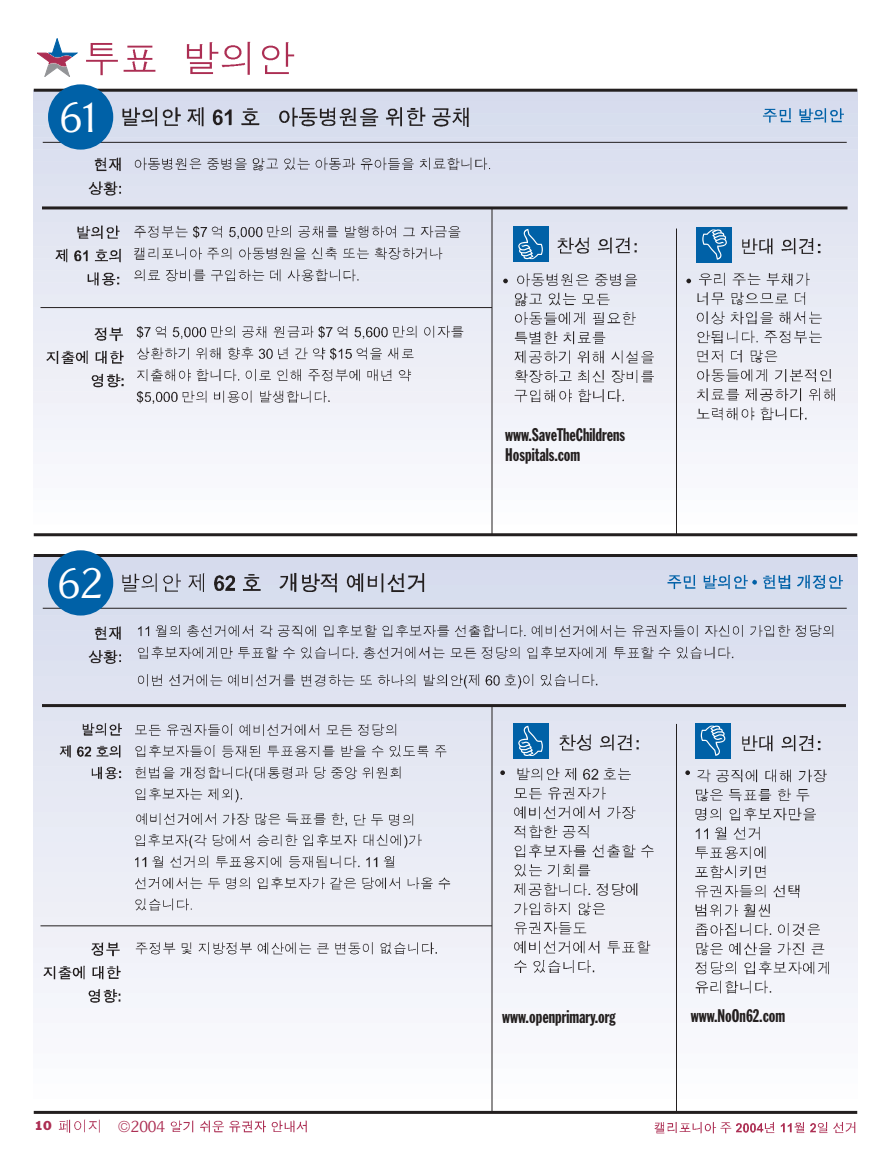
<style>
.page{position:relative;width:891px;height:1161px;background:#fff}
.page>*{position:absolute;margin:0;border:0;box-sizing:border-box;transform-origin:0 0}
.t1{font:43.8px "Souvenir Got URWT";color:#fff}
.t2{font:18px/19.5px "Franklin Gothic Extra Cond";color:#231f1f}
.t3{font:16.5px "Souvenir Got URWT";color:#ac2e53}
.t4{font:12px "Franklin Gothic";color:#ac2e53}
</style>
<div class="page">
<svg style="left:37px;top:38px;width:40px;height:38px"></svg>
<img style="left:86px;top:41px;width:209px;height:47px">
<div style="left:34px;top:91px;width:823px;height:13px;background:#d6dbed"></div>
<div style="left:34px;top:99px;width:823px;height:17px;background:#d7dcee"></div>
<div style="left:34px;top:111px;width:823px;height:17px;background:#d7deee"></div>
<div style="left:34px;top:123px;width:823px;height:17px;background:#d8deee"></div>
<div style="left:34px;top:135px;width:823px;height:17px;background:#dadfef"></div>
<div style="left:34px;top:147px;width:823px;height:17px;background:#dbe0f0"></div>
<div style="left:34px;top:159px;width:823px;height:17px;background:#dce0f0"></div>
<div style="left:34px;top:171px;width:823px;height:17px;background:#dde2f0"></div>
<div style="left:34px;top:183px;width:823px;height:17px;background:#dfe3f1"></div>
<div style="left:34px;top:195px;width:823px;height:17px;background:#e0e3f1"></div>
<div style="left:34px;top:208px;width:823px;height:17px;background:#e0e4f1"></div>
<div style="left:34px;top:220px;width:823px;height:17px;background:#e2e5f2"></div>
<div style="left:34px;top:232px;width:823px;height:17px;background:#e3e6f2"></div>
<div style="left:34px;top:244px;width:823px;height:17px;background:#e4e7f2"></div>
<div style="left:34px;top:256px;width:823px;height:17px;background:#e5e8f3"></div>
<div style="left:34px;top:268px;width:823px;height:17px;background:#e6e9f3"></div>
<div style="left:34px;top:280px;width:823px;height:17px;background:#e7e9f4"></div>
<div style="left:34px;top:292px;width:823px;height:17px;background:#e8ebf4"></div>
<div style="left:34px;top:304px;width:823px;height:17px;background:#e9ecf6"></div>
<div style="left:34px;top:316px;width:823px;height:17px;background:#eaecf6"></div>
<div style="left:34px;top:329px;width:823px;height:17px;background:#ebedf6"></div>
<div style="left:34px;top:341px;width:823px;height:17px;background:#eceef6"></div>
<div style="left:34px;top:353px;width:823px;height:17px;background:#edeef6"></div>
<div style="left:34px;top:365px;width:823px;height:17px;background:#eeeff6"></div>
<div style="left:34px;top:377px;width:823px;height:17px;background:#eff0f7"></div>
<div style="left:34px;top:389px;width:823px;height:17px;background:#f0f0f7"></div>
<div style="left:34px;top:401px;width:823px;height:17px;background:#f1f2f9"></div>
<div style="left:34px;top:413px;width:823px;height:17px;background:#f2f3fa"></div>
<div style="left:34px;top:425px;width:823px;height:17px;background:#f3f4fa"></div>
<div style="left:34px;top:437px;width:823px;height:17px;background:#f4f6fb"></div>
<div style="left:34px;top:449px;width:823px;height:17px;background:#f6f6fb"></div>
<div style="left:34px;top:462px;width:823px;height:17px;background:#f7f8fc"></div>
<div style="left:34px;top:474px;width:823px;height:17px;background:#f8f8fc"></div>
<div style="left:34px;top:486px;width:823px;height:17px;background:#f9fafd"></div>
<div style="left:34px;top:498px;width:823px;height:17px;background:#fbfcfe"></div>
<div style="left:513px;top:226px;width:35px;height:36px;background:#0061a7"></div>
<svg style="left:518px;top:229px;width:25px;height:30px"></svg>
<div style="left:697px;top:227px;width:35px;height:35px;background:#0061a7"></div>
<svg style="left:702px;top:230px;width:25px;height:30px"></svg>
<hr style="left:43px;top:142px;width:804px;height:1px;background:#231f1f">
<hr style="left:42px;top:206px;width:806px;height:3px;background:#231f1f">
<hr style="left:40px;top:307px;width:452px;height:1px;background:#231f1f">
<img style="left:135px;top:225px;width:326px;height:57px">
<img style="left:136px;top:326px;width:328px;height:78px">
<img style="left:135px;top:157px;width:356px;height:14px">
<hr style="left:34px;top:533px;width:823px;height:3px;background:#231f1f">
<hr style="left:492px;top:209px;width:1px;height:326px;background:#231f1f">
<hr style="left:676px;top:229px;width:1px;height:305px;background:#231f1f">
<div style="left:34px;top:556px;width:823px;height:16px;background:#d6dbed"></div>
<div style="left:34px;top:568px;width:823px;height:19px;background:#d7dcee"></div>
<div style="left:34px;top:583px;width:823px;height:19px;background:#d7deee"></div>
<div style="left:34px;top:598px;width:823px;height:19px;background:#d8deee"></div>
<div style="left:34px;top:613px;width:823px;height:19px;background:#dadfef"></div>
<div style="left:34px;top:629px;width:823px;height:19px;background:#dbe0f0"></div>
<div style="left:34px;top:644px;width:823px;height:19px;background:#dce0f0"></div>
<div style="left:34px;top:659px;width:823px;height:19px;background:#dde2f0"></div>
<div style="left:34px;top:674px;width:823px;height:19px;background:#dfe3f1"></div>
<div style="left:34px;top:689px;width:823px;height:19px;background:#e0e3f1"></div>
<div style="left:34px;top:704px;width:823px;height:19px;background:#e0e4f1"></div>
<div style="left:34px;top:719px;width:823px;height:19px;background:#e2e5f2"></div>
<div style="left:34px;top:734px;width:823px;height:19px;background:#e3e6f2"></div>
<div style="left:34px;top:749px;width:823px;height:19px;background:#e4e7f2"></div>
<div style="left:34px;top:765px;width:823px;height:19px;background:#e5e8f3"></div>
<div style="left:34px;top:780px;width:823px;height:19px;background:#e6e9f3"></div>
<div style="left:34px;top:795px;width:823px;height:19px;background:#e7e9f4"></div>
<div style="left:34px;top:810px;width:823px;height:19px;background:#e8ebf4"></div>
<div style="left:34px;top:825px;width:823px;height:19px;background:#e9ecf6"></div>
<div style="left:34px;top:840px;width:823px;height:19px;background:#eaecf6"></div>
<div style="left:34px;top:855px;width:823px;height:19px;background:#ebedf6"></div>
<div style="left:34px;top:870px;width:823px;height:19px;background:#eceef6"></div>
<div style="left:34px;top:885px;width:823px;height:19px;background:#edeef6"></div>
<div style="left:34px;top:900px;width:823px;height:19px;background:#eeeff6"></div>
<div style="left:34px;top:916px;width:823px;height:19px;background:#eff0f7"></div>
<div style="left:34px;top:931px;width:823px;height:19px;background:#f0f0f7"></div>
<div style="left:34px;top:946px;width:823px;height:19px;background:#f1f2f9"></div>
<div style="left:34px;top:961px;width:823px;height:19px;background:#f2f3fa"></div>
<div style="left:34px;top:976px;width:823px;height:19px;background:#f3f4fa"></div>
<div style="left:34px;top:991px;width:823px;height:19px;background:#f4f6fb"></div>
<div style="left:34px;top:1006px;width:823px;height:19px;background:#f6f6fb"></div>
<div style="left:34px;top:1021px;width:823px;height:19px;background:#f7f8fc"></div>
<div style="left:34px;top:1036px;width:823px;height:19px;background:#f8f8fc"></div>
<div style="left:34px;top:1052px;width:823px;height:19px;background:#f9fafd"></div>
<div style="left:34px;top:1067px;width:823px;height:19px;background:#fbfcfe"></div>
<div style="left:513px;top:723px;width:35px;height:35px;background:#0061a7"></div>
<svg style="left:518px;top:726px;width:25px;height:30px"></svg>
<div style="left:695px;top:723px;width:35px;height:35px;background:#0061a7"></div>
<svg style="left:701px;top:726px;width:24px;height:30px"></svg>
<hr style="left:34px;top:554px;width:823px;height:3px;background:#231f1f">
<hr style="left:43px;top:608px;width:804px;height:1px;background:#231f1f">
<hr style="left:42px;top:704px;width:804px;height:3px;background:#231f1f">
<hr style="left:40px;top:925px;width:452px;height:1px;background:#231f1f">
<img style="left:135px;top:723px;width:316px;height:188px">
<img style="left:135px;top:942px;width:302px;height:13px">
<img style="left:138px;top:625px;width:720px;height:78px">
<div style="left:48px;top:550px;width:65px;height:66px;background:#0061a7;border-radius:50%"></div>
<hr style="left:492px;top:707px;width:1px;height:405px;background:#231f1f">
<hr style="left:676px;top:724px;width:1px;height:388px;background:#231f1f">
<hr style="left:34px;top:1111px;width:823px;height:3px;background:#231f1f">
<img style="left:557px;top:237px;width:80px;height:17px">
<img style="left:742px;top:238px;width:79px;height:17px">
<img style="left:109px;top:101px;width:360px;height:30px">
<img style="left:762px;top:108px;width:82px;height:15px">
<img style="left:108px;top:565px;width:317px;height:32px">
<img style="left:667px;top:575px;width:176px;height:15px">
<img style="left:88px;top:157px;width:47px;height:39px">
<img style="left:41px;top:225px;width:94px;height:84px">
<img style="left:46px;top:327px;width:78px;height:61px">
<img style="left:88px;top:626px;width:33px;height:38px">
<img style="left:59px;top:723px;width:63px;height:57px">
<img style="left:43px;top:942px;width:78px;height:61px">
<img style="left:514px;top:273px;width:140px;height:130px">
<img style="left:696px;top:268px;width:162px;height:162px">
<svg style="left:503px;top:279px;width:5px;height:4px"></svg>
<svg style="left:686px;top:279px;width:5px;height:4px"></svg>
<img style="left:559px;top:734px;width:80px;height:17px">
<img style="left:742px;top:735px;width:79px;height:17px">
<img style="left:514px;top:767px;width:140px;height:206px">
<img style="left:695px;top:758px;width:163px;height:243px">
<svg style="left:500px;top:770px;width:5px;height:5px"></svg>
<svg style="left:685px;top:770px;width:5px;height:5px"></svg>
<hr style="left:34px;top:89px;width:823px;height:3px;background:#231f1f">
<img style="left:591px;top:1112px;width:267px;height:22px">
<img style="left:126px;top:1113px;width:183px;height:20px">
<img style="left:58px;top:1119px;width:42px;height:14px">
<div style="left:48px;top:84px;width:65px;height:66px;background:#0061a7;border-radius:50%"></div>
<h1 class="t1" style="left:60px;top:101px;width:43px">61</h1>
<h1 class="t1" style="left:58px;top:567px;width:47px">62</h1>
<p class="t4" style="left:35px;top:1121px;width:19px">10</p>
<p class="t3" style="left:118px;top:1121px;width:49px">©2004</p>
<p class="t2" style="left:505px;top:427px;width:121px">www.SaveTheChildrens<br>Hospitals.com</p>
<p class="t2" style="left:502px;top:1008px;width:115px">www.openprimary.org</p>
<p class="t2" style="left:691px;top:1007px;width:96px">www.NoOn62.com</p>
</div>
